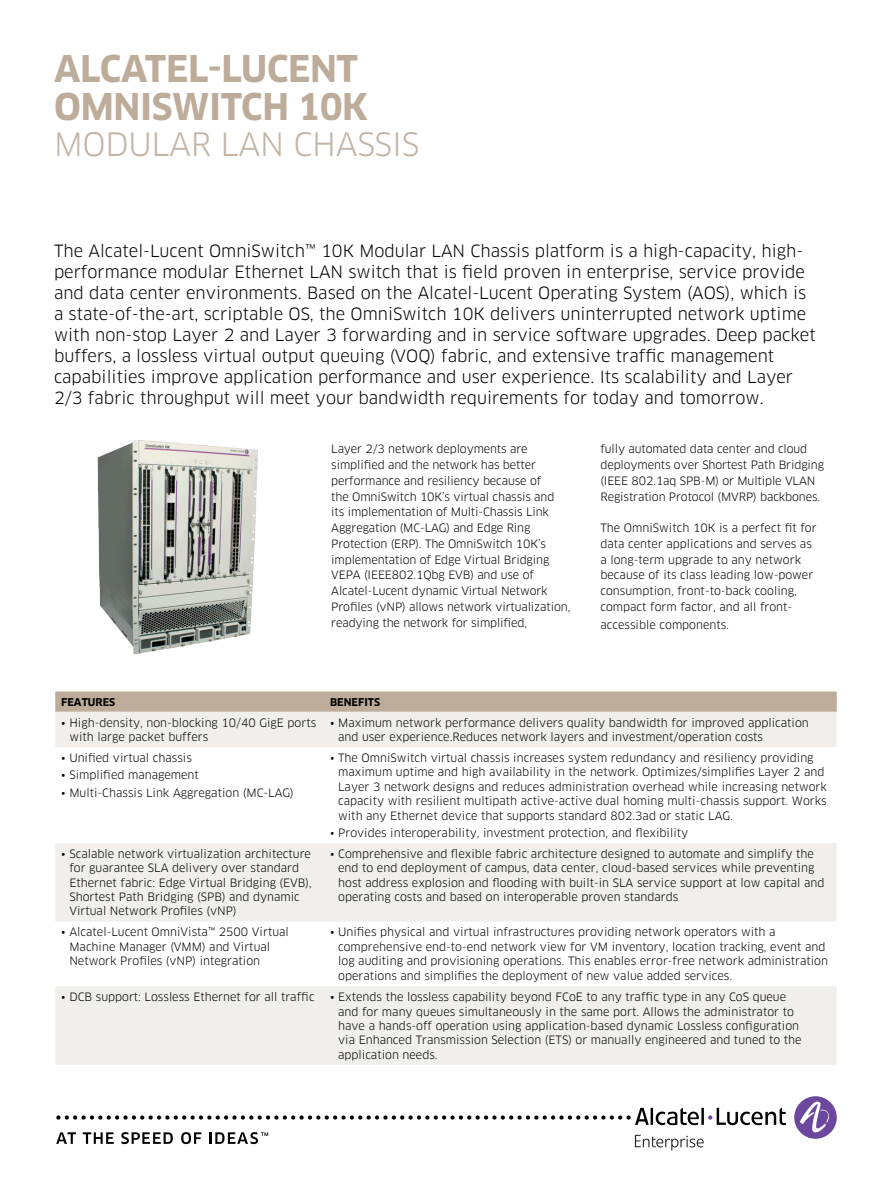
<style>
.page{position:relative;width:893px;height:1191px;background:#fff}
.page>*{position:absolute;margin:0;border:0;box-sizing:border-box;transform-origin:0 0}
.t1{font:700 36px/37.5px "Clan OT";letter-spacing:-.01em;color:#bdac9a}
.t2{font:31.5px "Clan OT";letter-spacing:-.01em;color:#c3b4a4}
.t3{font:16.5px/21px "Clan OT";color:#000;text-align:justify}
.t4{font:11.25px/14.4px "Clan OT";color:#000}
.t5{font:700 10.5px "Clan OT";color:#000}
</style>
<div class="page">
<div style="left:794px;top:1096px;width:43px;height:42px;background:#6b489d;border-radius:50%"></div>
<svg style="left:800px;top:1101px;width:32px;height:32px"></svg>
<svg style="left:56px;top:1107px;width:730px;height:18px"></svg>
<svg style="left:56px;top:1132px;width:20px;height:11px"></svg>
<svg style="left:83px;top:1132px;width:31px;height:11px"></svg>
<svg style="left:121px;top:1132px;width:52px;height:12px"></svg>
<svg style="left:181px;top:1132px;width:20px;height:12px"></svg>
<svg style="left:210px;top:1132px;width:58px;height:12px"></svg>
<svg style="left:635px;top:1134px;width:69px;height:16px"></svg>
<img style="left:97px;top:440px;width:161px;height:215px">
<svg style="left:55px;top:691px;width:782px;height:21px;background:#bfaf9e"></svg>
<svg style="left:55px;top:712px;width:782px;height:352px;fill:#f2eeeb"></svg>
<h1 class="t1" style="left:54px;top:51px;width:315px">ALCATEL-LUCENT<br>OMNISWITCH 10K</h1>
<h2 class="t2" style="left:54px;top:125px;width:367px">Modular LAN Chassis</h2>
<p class="t3" style="left:54px;top:241px;width:752px">The Alcatel-Lucent OmniSwitch™ 10K Modular LAN Chassis platform is a high-capacity, high&shy;performance modular Ethernet LAN switch that is field proven in enterprise, service provide and data center environments. Based on the Alcatel-Lucent Operating System (AOS</p>
<p class="t3" style="left:54px;top:283px;width:763px;text-align:left;text-indent:671px">), which is a state-of-the-art, scriptable OS, the OmniSwitch 10K delivers uninterrupted network uptime with non-stop Layer 2 and Layer 3 forwarding and in service software upgrades. Deep packet buffers, a lossless virtual output queuing (VOQ) fabric, and extensive traffic management capabilities improve application performance and user experience. Its scalability and Layer 2/3 fabric throughput will meet your bandwidth requirements for today and tomorrow.</p>
<p class="t4" style="left:331px;top:441px;width:241px;line-height:15.8px">Layer 2/3 network deployments are simplified and the network has better performance and resiliency because of<br>the OmniSwitch 10K’s virtual chassis and<br>its implementation of Multi-Chassis Link Aggregation (MC-LAG) and Edge Ring Protection (ERP). The OmniSwitch 10K’s implementation of Edge Virtual Bridging VEPA (I EEE802.1Qbg EVB) and use of Alcatel-Lucent dynamic Virtual Network Profiles (vNP) allows network virtualization, readying the network for simplified,</p>
<p class="t4" style="left:600px;top:441px;width:225px;line-height:15.8px">fully automated data center and cloud deployments over Shortest Path Bridging (I EEE 802.1aq SPB-M) or Multiple VLAN Registration Protocol (MVRP) backbones.</p>
<p class="t4" style="left:600px;top:520px;width:218px;line-height:15.8px">The OmniSwitch 10K is a perfect fit for data center applications and serves as a long-term upgrade to any network because of its class leading low-power consumption, front-to-back cooling, compact form factor, and all front-</p>
<p class="t4" style="left:600px;top:617px;width:130px">accessible components.</p>
<p class="t5" style="left:61px;top:696px;width:56px">FEATU RES</p>
<p class="t5" style="left:330px;top:696px;width:15px">BENE</p>
<p class="t5" style="left:358px;top:696px;width:24px">FITS</p>
<p class="t4" style="left:69px;top:715px;width:248px;text-indent:-8px">• H igh-density, non-blocking 10/40 GigE ports with large packet buffers</p>
<p class="t4" style="left:338px;top:715px;width:472px;text-indent:-8px">• Maximum network performance delivers quality bandwidth for improved application and user experience.Reduces network layers and investment/operation costs</p>
<p class="t4" style="left:61px;top:750px;width:132px">• U nified virtual chassis</p>
<p class="t4" style="left:61px;top:768px;width:139px">• Simplified management</p>
<p class="t4" style="left:61px;top:785px;width:234px">• Multi-Chassis Link Aggregation (MC-LAG)</p>
<p class="t4" style="left:338px;top:750px;width:490px;text-indent:-8px">• The OmniSwitch virtual chassis increases system redundancy and resiliency providing maximum uptime and high availability in the network. Optimizes/simplifies Layer 2 and Layer 3 network designs and reduces administration overhead while increasing network capacity with resilient multipath active-active dual homing multi-chassis support. Works with any Ethernet device that supports standard 802.3ad or static LAG.</p>
<p class="t4" style="left:330px;top:825px;width:360px">• Provides interoperability, investment protection, and flexibility</p>
<p class="t4" style="left:69px;top:846px;width:243px;text-indent:-8px">• Scalable network virtualization architecture for guarantee SLA</p>
<p class="t4" style="left:69px;top:861px;width:244px;text-indent:103px">delivery over standard Ethernet fabric: Edge Virtual Bridging (EVB), Shortest Path Bridging (SPB) and dynamic Virtual Network Profiles (vNP)</p>
<p class="t4" style="left:338px;top:846px;width:478px;text-align:justify;text-indent:-8px">• Comprehensive and flexible fabric architecture designed to automate and simplify the end to end deployment of campus, data center, cloud-based services while preventing host address explosion and flooding with built-in SLA</p>
<p class="t4" style="left:338px;top:875px;width:488px;text-indent:299px">service support at low capital and operating costs and based on interoperable proven standards</p>
<p class="t4" style="left:69px;top:925px;width:221px;text-indent:-8px">• Alcatel-Lucent OmniVista™ 2500 Virtual<br>Machine Manager (VMM) and Virtual<br>Network Profiles (vNP) integration</p>
<p class="t4" style="left:338px;top:925px;width:491px;text-indent:-8px">• U nifies physical and virtual infrastructures providing network operators with a comprehensive end-to-end network view for VM inventory, location tracking, event and log auditing and provisioning operations. This enables error-free network administration operations and simplifies the deployment of new value added services.</p>
<p class="t4" style="left:61px;top:990px;width:255px">• DCB support: Lossless Ethernet for all traffic</p>
<p class="t4" style="left:338px;top:990px;width:465px;text-indent:-8px">• Extends the lossless capability beyond FCoE to any traffic type in any CoS queue and for many queues simultaneously in the same port. Allows the administrator to have a hands-off operation using application-based dynamic Lossless configuration via Enhanced Transmission Selection (ETS) or manually engineered and tuned to the application needs.</p>
</div>
